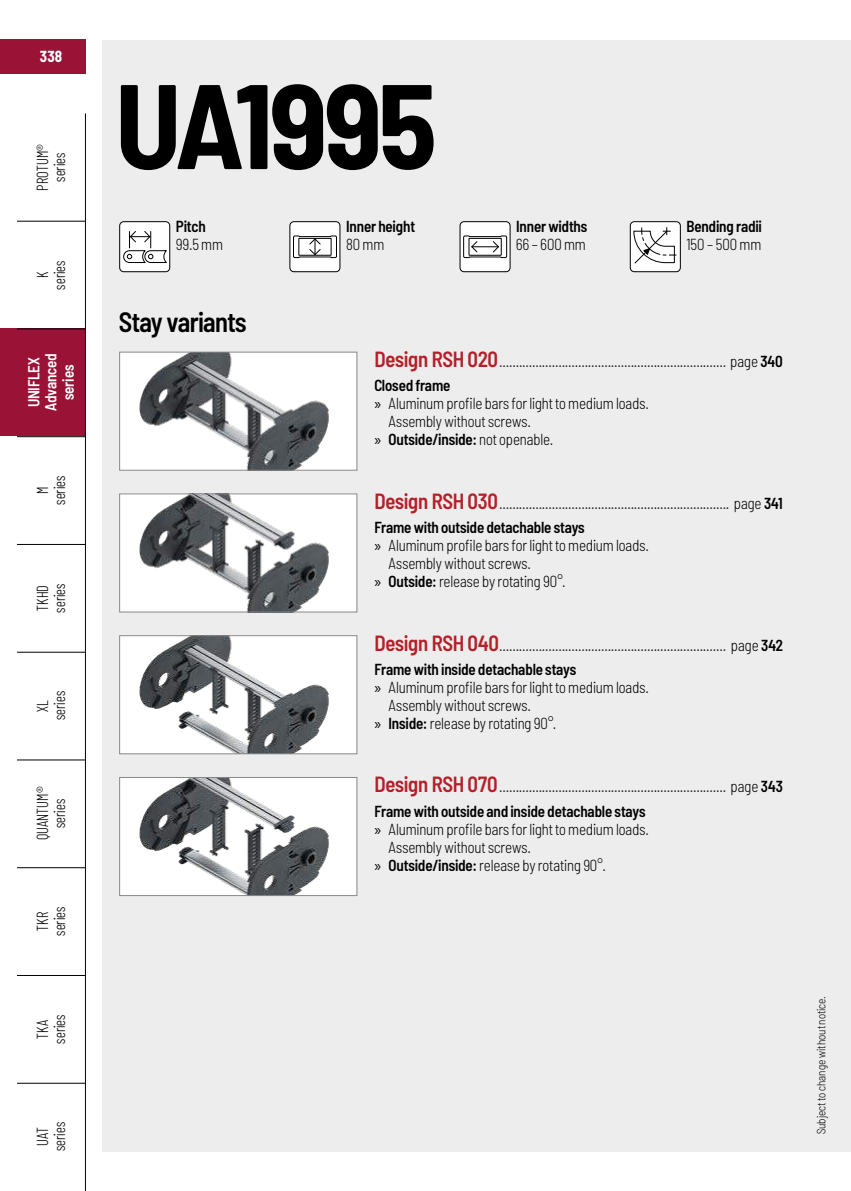
<style>
.page{position:relative;width:851px;height:1191px;background:#fff}
.page>*{position:absolute;margin:0;border:0;box-sizing:border-box;transform-origin:0 0}
.t1{font:700 semi-condensed 120px "Barlow";letter-spacing:-.03em;color:#000}
.t2{font:600 semi-condensed 28px "Barlow";letter-spacing:-.025em;color:#000;scale:.95 1}
.t3{font:300 semi-condensed 16px "Barlow";letter-spacing:-.005em;color:#000;scale:.95 1}
.t4{font:600 semi-condensed 16px "Barlow";letter-spacing:-.01em;color:#000;scale:.95 1}
.t5{font:300 16px/17px "Barlow Condensed";letter-spacing:.01em;color:#000;text-align:center;scale:.95 1}
.t6{font:600 semi-condensed 16px/17px "Barlow";letter-spacing:-.01em;color:#fff;text-align:center;scale:.95 1}
.t7{font:700 semi-condensed 16px "Barlow";color:#fff;scale:.95 1}
.t8{font:300 semi-condensed 12px "Barlow";letter-spacing:.005em;color:#000;scale:.95 1}
.s1{font-weight:600;font-size:22px;color:#b61f29}
.s2{font-weight:600}
.s3{font-family:"Myriad Pro";font-weight:400;font-stretch:normal}
.s4{font-weight:300}
</style>
<div class="page">
<div style="left:0;top:328px;width:85px;height:108px;background:#9a1337"></div>
<div style="left:102px;top:40px;width:748px;height:1111px;background:#ededed"></div>
<img style="left:121px;top:353px;width:234px;height:116px">
<div style="left:119px;top:351px;width:238px;height:120px;border:1px solid #878787"></div>
<img style="left:121px;top:495px;width:234px;height:115px">
<div style="left:119px;top:493px;width:238px;height:119px;border:1px solid #878787"></div>
<img style="left:121px;top:637px;width:234px;height:115px">
<div style="left:119px;top:635px;width:238px;height:119px;border:1px solid #878787"></div>
<img style="left:121px;top:779px;width:234px;height:115px">
<div style="left:119px;top:777px;width:238px;height:119px;border:1px solid #878787"></div>
<div style="left:120px;top:222px;width:50px;height:50px;background:#fff;border-radius:4px"></div>
<svg style="left:123px;top:231px;width:44px;height:32px"></svg>
<div style="left:119px;top:221px;width:51px;height:51px;border:1px solid #000;border-radius:4px"></div>
<div style="left:290px;top:222px;width:50px;height:50px;background:#fff;border-radius:4px"></div>
<svg style="left:293px;top:235px;width:44px;height:23px"></svg>
<div style="left:289px;top:221px;width:51px;height:51px;border:1px solid #000;border-radius:4px"></div>
<div style="left:460px;top:222px;width:50px;height:50px;background:#fff;border-radius:4px"></div>
<svg style="left:463px;top:235px;width:44px;height:23px"></svg>
<div style="left:459px;top:221px;width:51px;height:51px;border:1px solid #000;border-radius:4px"></div>
<div style="left:630px;top:222px;width:50px;height:50px;background:#fff;border-radius:4px"></div>
<svg style="left:633px;top:227px;width:43px;height:37px"></svg>
<div style="left:629px;top:221px;width:51px;height:51px;border:1px solid #000;border-radius:4px"></div>
<div style="left:0;top:40px;width:85px;height:34px;background:#9a1337"></div>
<hr style="left:17px;top:328px;width:68px;height:1px;background:#000">
<hr style="left:17px;top:436px;width:68px;height:1px;background:#000">
<hr style="left:17px;top:544px;width:68px;height:1px;background:#000">
<hr style="left:17px;top:652px;width:68px;height:1px;background:#000">
<hr style="left:17px;top:759px;width:68px;height:1px;background:#000">
<hr style="left:17px;top:867px;width:68px;height:1px;background:#000">
<hr style="left:17px;top:975px;width:68px;height:1px;background:#000">
<hr style="left:17px;top:1082px;width:68px;height:1px;background:#000">
<hr style="left:17px;top:221px;width:68px;height:1px;background:#000">
<hr style="left:85px;top:113px;width:1px;height:1078px;background:#000">
<p class="t7" style="left:40px;top:45px;width:25px">338</p>
<p class="t5" style="left:33px;top:191px;width:51px;rotate:-90deg">PROTUM® series</p>
<p class="t5" style="left:33px;top:290px;width:32px;rotate:-90deg">K series</p>
<p class="t6" style="left:24px;top:411px;width:62px;rotate:-90deg">UNIFLEX<br>Advanced series</p>
<p class="t5" style="left:33px;top:505px;width:32px;rotate:-90deg">M series</p>
<p class="t5" style="left:33px;top:612px;width:32px;text-align:left;rotate:-90deg">TKHD series</p>
<p class="t5" style="left:33px;top:720px;width:32px;rotate:-90deg">XL series</p>
<p class="t5" style="left:33px;top:840px;width:58px;rotate:-90deg">QUANTUM® series</p>
<p class="t5" style="left:33px;top:936px;width:32px;rotate:-90deg">TKR series</p>
<p class="t5" style="left:33px;top:1043px;width:32px;rotate:-90deg">TKA series</p>
<p class="t5" style="left:33px;top:1151px;width:32px;rotate:-90deg">UAT series</p>
<h1 class="t1" style="left:115px;top:39px;width:323px">UA1995</h1>
<p class="t4" style="left:176px;top:215px;width:33px">Pitch</p>
<p class="t3" style="left:176px;top:233px;width:51px">99.5 mm</p>
<h2 class="t2" style="left:119px;top:301px;width:136px">Stay variants</h2>
<p class="t4" style="left:346px;top:215px;width:74px">Inner height</p>
<p class="t3" style="left:346px;top:233px;width:42px">80 mm</p>
<p class="t4" style="left:516px;top:215px;width:76px">Inner widths</p>
<p class="t3" style="left:516px;top:233px;width:75px">66 – 600 mm</p>
<p class="t4" style="left:686px;top:215px;width:81px">Bending radii</p>
<p class="t3" style="left:686px;top:233px;width:80px">150 – 500 mm</p>
<p class="t3" style="left:374px;top:350px;width:431px"><span class="s1">Design RSH 020</span>..................................................................... page <span class="s2">340</span></p>
<p class="t4" style="left:374px;top:374px;width:82px">Closed frame</p>
<p class="t3" style="left:374px;top:392px;width:290px"><span class="s3">»</span> Aluminum profile bars for light to medium loads.</p>
<p class="t3" style="left:388px;top:410px;width:151px">Assembly without screws.</p>
<p class="t4" style="left:374px;top:428px;width:190px"><span class="s3">»</span> Outside/inside: <span class="s4">not openable.</span></p>
<p class="t3" style="left:374px;top:491px;width:431px"><span class="s1">Design RSH 030</span>...................................................................... page <span class="s2">341</span></p>
<p class="t4" style="left:374px;top:515px;width:223px">Frame with outside detachable stays</p>
<p class="t3" style="left:374px;top:534px;width:290px"><span class="s3">»</span> Aluminum profile bars for light to medium loads.</p>
<p class="t3" style="left:388px;top:552px;width:151px">Assembly without screws.</p>
<p class="t3" style="left:374px;top:570px;width:203px"><span class="s3">»</span> <span class="s2">Outside:</span> release by rotating 90°.</p>
<p class="t3" style="left:374px;top:633px;width:431px"><span class="s1">Design RSH 040</span>..................................................................... page <span class="s2">342</span></p>
<p class="t4" style="left:374px;top:657px;width:214px">Frame with inside detachable stays</p>
<p class="t3" style="left:374px;top:675px;width:290px"><span class="s3">»</span> Aluminum profile bars for light to medium loads.</p>
<p class="t3" style="left:388px;top:693px;width:151px">Assembly without screws.</p>
<p class="t3" style="left:374px;top:711px;width:193px"><span class="s3">»</span> <span class="s2">Inside:</span> release by rotating 90°.</p>
<p class="t3" style="left:374px;top:775px;width:431px"><span class="s1">Design RSH 070</span>..................................................................... page <span class="s2">343</span></p>
<p class="t4" style="left:374px;top:799px;width:287px">Frame with outside and inside detachable stays</p>
<p class="t3" style="left:374px;top:817px;width:290px"><span class="s3">»</span> Aluminum profile bars for light to medium loads.</p>
<p class="t3" style="left:388px;top:835px;width:151px">Assembly without screws.</p>
<p class="t3" style="left:374px;top:853px;width:245px"><span class="s3">»</span> <span class="s2">Outside/inside:</span> release by rotating 90°.</p>
<p class="t8" style="left:812px;top:1134px;width:147px;rotate:-90deg">Subject to change without notice.</p>
</div>
